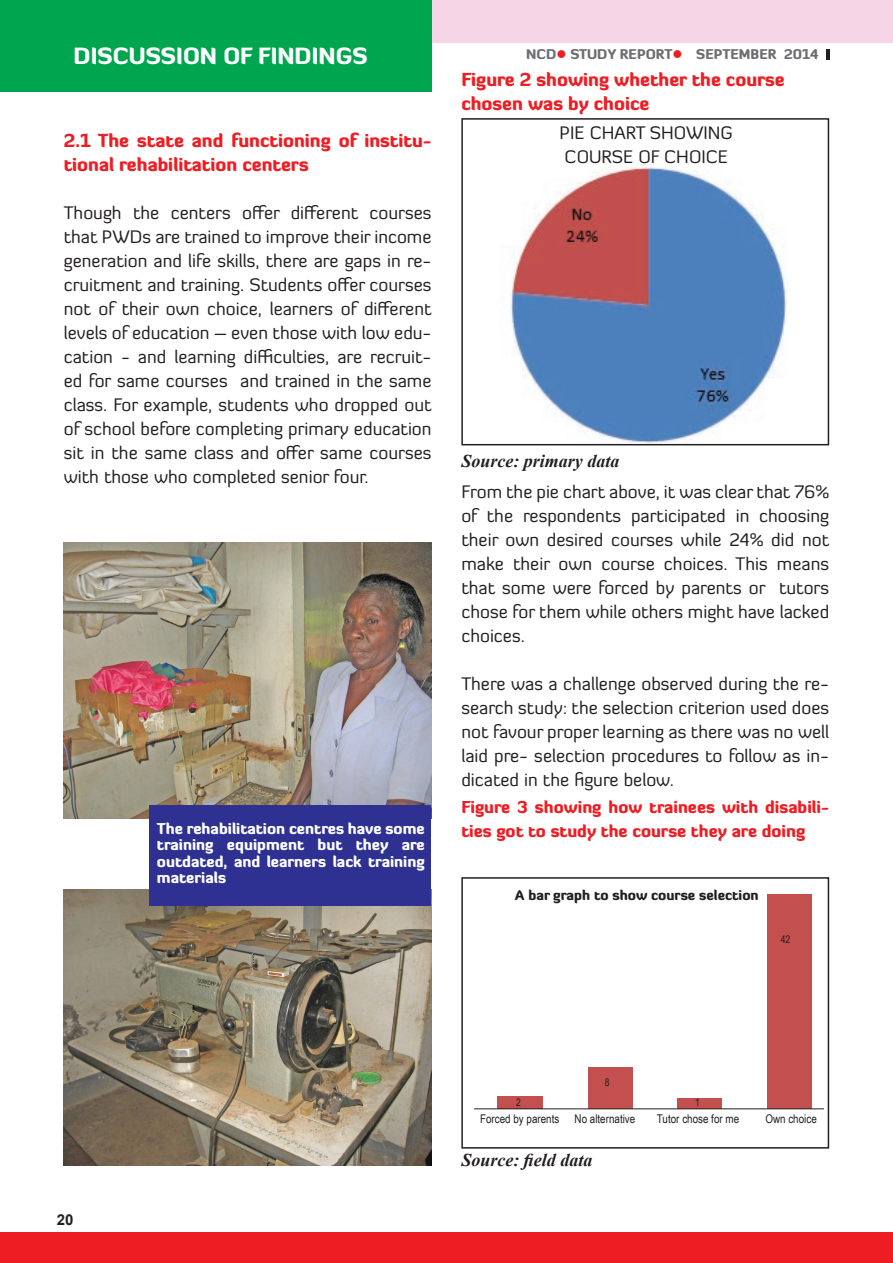
<style>
.page{position:relative;width:893px;height:1263px;background:#fff}
.page>*{position:absolute;margin:0;border:0;box-sizing:border-box;transform-origin:0 0}
.t1{font:900 22.5px "Diavlo";color:#fff}
.t2{font:18px/24px "Diavlo";color:#231f20;text-align:justify}
.t3{font:900 18px/24px "Diavlo";color:#ee1d23}
.t4{font:italic 700 18px "Times New Roman";color:#231f20}
.t5{font:900 16.5px/24px "Diavlo";color:#ee1d23}
.t6{font:900 15px/16.5px "Diavlo";color:#fff;text-align:justify}
.t7{font:700 15px "Arial";color:#231f20}
.t8{font:900 13.5px "Diavlo";color:#231f20}
.t9{font:900 13.5px "Diavlo";color:#6c6d70}
.t10{font:12px "Arial Narrow";color:#231f20}
.t11{font:10.5px "Arial Narrow";color:#231f20}
.s1{color:#ee1d23}
</style>
<div class="page">
<div style="left:0;top:0;width:893px;height:43px;background:#f6d6e6"></div>
<div style="left:0;top:1232px;width:893px;height:31px;background:#ee1d23"></div>
<svg style="left:826px;top:49px;width:3px;height:11px"></svg>
<div style="left:0;top:0;width:432px;height:91px;background:#00a54f"></div>
<img style="left:64px;top:543px;width:368px;height:276px">
<img style="left:64px;top:889px;width:368px;height:276px">
<div style="left:149px;top:806px;width:282px;height:100px;background:#2e3092"></div>
<img style="left:480px;top:167px;width:326px;height:279px">
<div style="left:461px;top:118px;width:368px;height:327px;border:2px solid #231f20"></div>
<div style="left:461px;top:877px;width:368px;height:271px;border:2px solid #231f20"></div>
<div style="left:767px;top:894px;width:44px;height:215px;background:#c3504e"></div>
<div style="left:677px;top:1098px;width:45px;height:10px;background:#c3504e"></div>
<div style="left:588px;top:1067px;width:45px;height:42px;background:#c3504e"></div>
<div style="left:497px;top:1096px;width:46px;height:13px;background:#c3504e"></div>
<hr style="left:474px;top:1108px;width:350px;height:1px;background:#231f20">
<p class="t1" style="left:74px;top:42px;width:296px">DISCUSSION OF FINDINGS</p>
<p class="t9" style="left:526px;top:46px;width:294px">NCD<span class="s1">●</span> STUDY REPORT<span class="s1">●</span> SEPTEMBER 2014</p>
<p class="t3" style="left:64px;top:128px;width:369px">2.1 The state and functioning of institu&shy;tional rehabilitation centers</p>
<p class="t2" style="left:64px;top:200px;width:369px">Though the centers offer different courses that PWDs are trained to improve their income generation and life skills, there are gaps in re&shy;cruitment and training. Students offer courses not of their own choice, learners of different levels of education – even those with low edu&shy;cation - and learning difficulties, are recruit&shy;ed for same courses and trained in the same class. For example, students who dropped out of school before completing primary education sit in the same class and offer same courses with those who completed senior four.</p>
<p class="t6" style="left:157px;top:820px;width:269px">The rehabilitation centres have some training equipment but they are outdated, and learners lack training materials</p>
<p class="t3" style="left:461px;top:67px;width:325px">Figure 2 showing whether the course chosen was by choice</p>
<p class="t2" style="left:560px;top:120px;width:175px">PIE CHART SHOWING<br>COURSE OF CHOICE</p>
<p class="t4" style="left:461px;top:449px;width:160px">Source: primary data</p>
<p class="t2" style="left:461px;top:480px;width:369px">From the pie chart above, it was clear that 76% of the respondents participated in choosing their own desired courses while 24% did not make their own course choices. This means that some were forced by parents or tutors chose for them while others might have lacked choices.</p>
<p class="t2" style="left:461px;top:672px;width:369px">There was a challenge observed during the re&shy;search study: the selection criterion used does not favour proper learning as there was no well laid pre- selection procedures to follow as in&shy;dicated in the figure below.</p>
<p class="t5" style="left:461px;top:795px;width:369px">Figure 3 showing how trainees with disabili&shy;ties got to study the course they are doing</p>
<p class="t8" style="left:515px;top:887px;width:245px">A bar graph to show course selection</p>
<p class="t11" style="left:781px;top:931px;width:11px">42</p>
<p class="t7" style="left:57px;top:1210px;width:18px">20</p>
<p class="t11" style="left:516px;top:1094px;width:6px">2</p>
<p class="t11" style="left:605px;top:1074px;width:6px">8</p>
<p class="t11" style="left:695px;top:1095px;width:6px">1</p>
<p class="t10" style="left:575px;top:1110px;width:62px">No alternative</p>
<p class="t10" style="left:657px;top:1110px;width:84px">Tutor chose for me</p>
<p class="t10" style="left:765px;top:1110px;width:53px">Own choice</p>
<p class="t4" style="left:461px;top:1148px;width:133px">Source: field data</p>
<p class="t10" style="left:480px;top:1110px;width:81px">Forced by parents</p>
</div>
